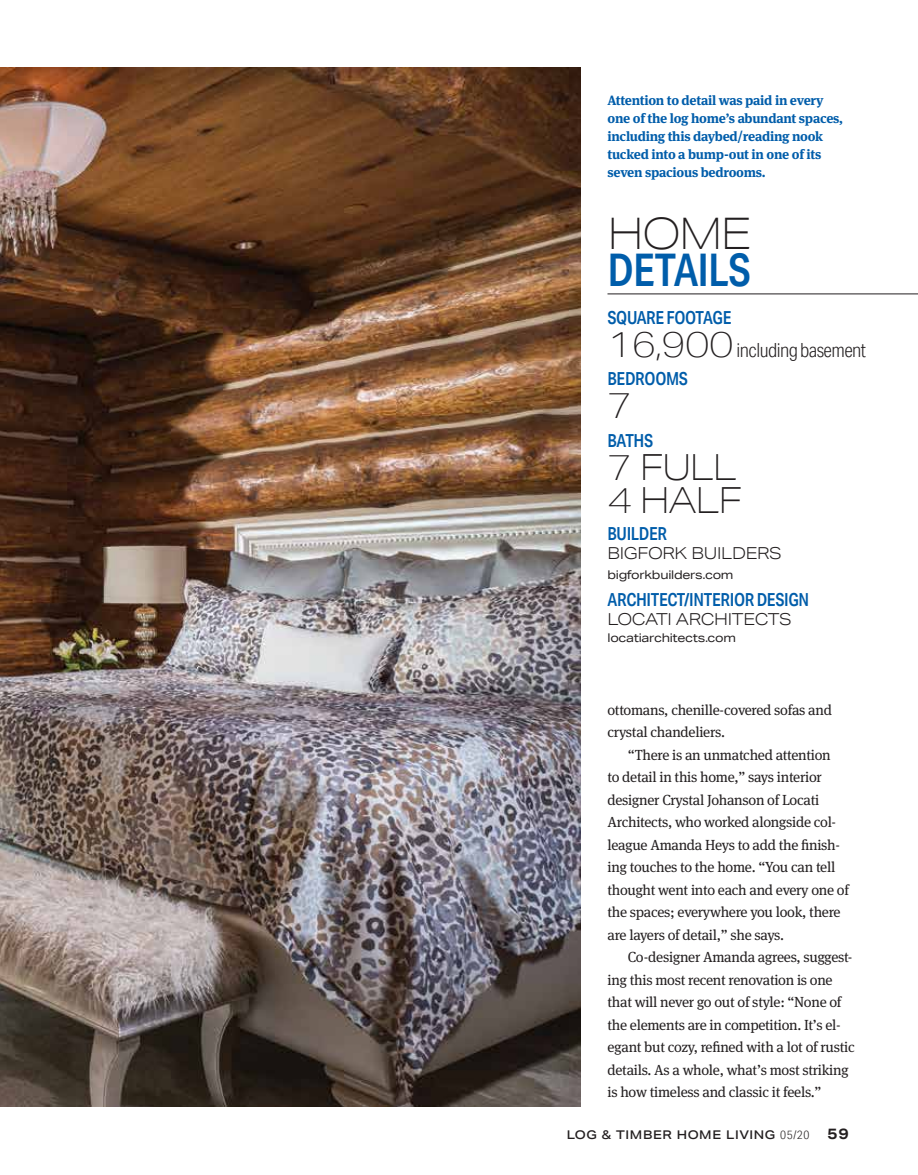
<style>
.page{position:relative;width:918px;height:1175px;background:#fff}
.page>*{position:absolute;margin:0;border:0;box-sizing:border-box;transform-origin:0 0}
.t1{font:500 45px "Aktiv Grotesk Cd";letter-spacing:-.02em;color:#005daa}
.t2{font:100 43.5px "Aktiv Grotesk Ex";color:#231f20}
.t3{font:100 36px/33px "Aktiv Grotesk Ex";letter-spacing:-.04em;color:#231f20}
.t4{font:300 19.5px "Aktiv Grotesk Cd";letter-spacing:-.03em;color:#231f20}
.t5{font:500 18px "Aktiv Grotesk Cd";letter-spacing:-.02em;color:#005daa}
.t6{font:300 16.5px "Aktiv Grotesk Ex";letter-spacing:-.02em;color:#231f20}
.t7{font:14.7px/22.5px "Meta Serif Pro";letter-spacing:-.02em;color:#231f20}
.t8{font:700 13.5px/18px "Meta Serif Pro";letter-spacing:-.02em;color:#005daa}
.t9{font:12px "Aktiv Grotesk Ex";letter-spacing:-.02em;color:#231f20}
.t10{font:500 12px "Aktiv Grotesk Ex";letter-spacing:.05em;color:#231f20}
.s1{font-family:"Aktiv Grotesk Ex";font-weight:100;font-size:36px}
.s2{font-family:"Aktiv Grotesk Cd";font-weight:300}
.s3{font-weight:700;font-size:15px}
</style>
<div class="page">
<img style="left:0;top:68px;width:580px;height:1039px">
<hr style="left:608px;top:294px;width:310px;height:1px;background:#231f20">
<p class="t8" style="left:608px;top:90px;width:237px">Attention to detail was paid in every one of the log home’s abundant spaces, including this daybed/reading nook tucked into a bump-out in one of its seven spacious bedrooms.</p>
<h2 class="t2" style="left:608px;top:208px;width:146px">HOME</h2>
<h1 class="t1" style="left:608px;top:243px;width:145px">DETAILS</h1>
<p class="t5" style="left:608px;top:306px;width:126px">SQUARE FOOTAGE</p>
<h3 class="t4" style="left:608px;top:338px;width:260px"><span class="s1">16,900</span> including basement</h3>
<p class="t5" style="left:608px;top:368px;width:82px">BEDROOMS</p>
<h3 class="t3" style="left:608px;top:389px;width:27px">7</h3>
<p class="t5" style="left:608px;top:429px;width:47px">BATHS</p>
<h3 class="t3" style="left:608px;top:450px;width:136px">7 FULL<br>4 HALF</h3>
<p class="t5" style="left:608px;top:522px;width:61px">BUILDER</p>
<p class="t6" style="left:608px;top:544px;width:176px">BIGFORK BUILDERS</p>
<p class="t9" style="left:608px;top:567px;width:128px">bigforkbuilders.com</p>
<p class="t5" style="left:608px;top:588px;width:203px">ARCHITECT/INTERIOR DESIGN</p>
<p class="t6" style="left:608px;top:610px;width:186px">LOCATI ARCHITECTS</p>
<p class="t9" style="left:608px;top:630px;width:130px">locatiarchitects.com</p>
<p class="t7" style="left:608px;top:697px;width:226px">ottomans, chenille-covered sofas and crystal chandeliers.</p>
<p class="t7" style="left:608px;top:742px;width:243px;text-indent:20px">“There is an unmatched attention<br>to detail in this home,” says interior designer Crystal Johanson of Locati Architects, who worked alongside col&shy;league Amanda Heys to add the finish&shy;ing touches to the home. “You can tell thought went into each and every one of the spaces; everywhere you look, there are layers of detail,” she says.</p>
<p class="t7" style="left:608px;top:945px;width:249px;text-indent:20px">Co-designer Amanda agrees, suggest&shy;ing this most recent renovation is one that will never go out of style: “None of the elements are in competition. It’s el&shy;egant but cozy, refined with a lot of rustic details. As a whole, what’s most striking is how timeless and classic it feels.”</p>
<p class="t10" style="left:567px;top:1127px;width:284px">LOG &amp; TIMBER HOME LIVING <span class="s2">05/20</span> <span class="s3">59</span></p>
</div>
